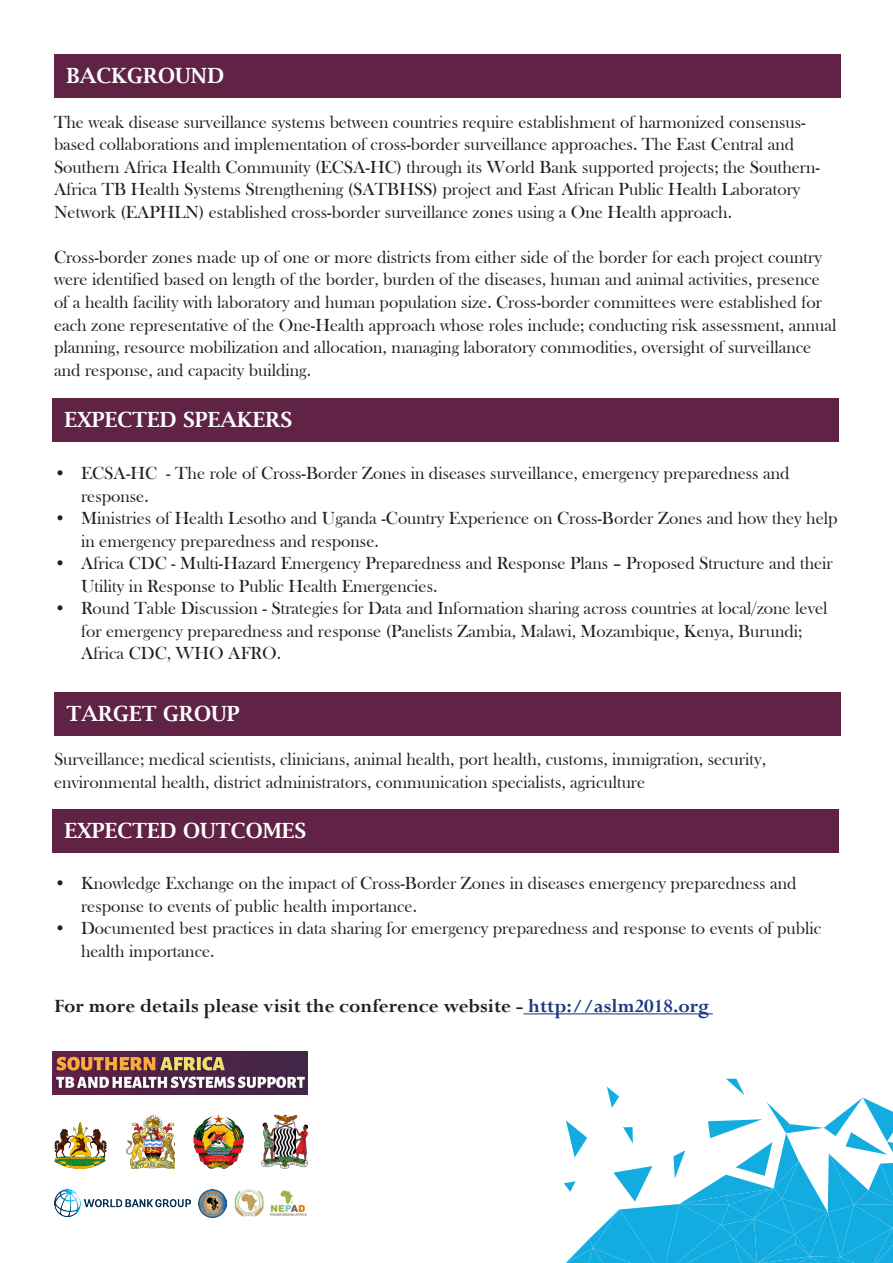
<style>
.page{position:relative;width:893px;height:1263px;background:#fff}
.page>*{position:absolute;margin:0;border:0;box-sizing:border-box;transform-origin:0 0}
.t1{font:700 21px "Perpetua";color:#231f20}
.t2{font:600 21px "Lucida Bright";color:#fff}
.t3{font:18px/22.5px "Bask Old Face";color:#231f20}
.s1{color:#1c397f}
</style>
<div class="page">
<div style="left:54px;top:54px;width:787px;height:44px;background:#602345"></div>
<div style="left:52px;top:398px;width:787px;height:44px;background:#602345"></div>
<div style="left:52px;top:809px;width:787px;height:44px;background:#602345"></div>
<div style="left:54px;top:692px;width:787px;height:44px;background:#602345"></div>
<svg style="left:564px;top:1079px;width:329px;height:184px"></svg>
<hr style="left:523px;top:1013px;width:190px;height:1px;background:#1c397f">
<img style="left:54px;top:1122px;width:53px;height:46px">
<img style="left:127px;top:1114px;width:47px;height:54px">
<img style="left:193px;top:1114px;width:50px;height:54px">
<img style="left:261px;top:1114px;width:47px;height:54px">
<img style="left:54px;top:1189px;width:137px;height:27px">
<img style="left:198px;top:1189px;width:29px;height:28px">
<img style="left:234px;top:1189px;width:73px;height:27px">
<img style="left:52px;top:1052px;width:256px;height:43px">
<p class="t2" style="left:66px;top:64px;width:159px">BACKGROUND</p>
<p class="t3" style="left:54px;top:111px;width:768px">The weak disease surveillance systems between countries require establishment of harmonized consensus&shy;based collaborations and implementation of cross-border surveillance approaches. The East Central and Southern Africa Health Community (ECSA-HC) through its World Bank supported projects; the Southern-Africa TB Health Systems Strengthening (SATBHSS) project and East African Public Health Laboratory Network (EAPHLN) established cross-border surveillance zones using a One Health approach.</p>
<p class="t3" style="left:54px;top:246px;width:784px">Cross-border zones made up of one or more districts from either side of the border for each project country were identified based on length of the border, burden of the diseases, human and animal activities, presence of a health facility with laboratory and human population size. Cross-border committees were established for each zone representative of the One-Health approach whose roles include; conducting risk assessment, annual planning, resource mobilization and allocation, managing laboratory commodities, oversight of surveillance and response, and capacity building.</p>
<p class="t2" style="left:64px;top:408px;width:229px">EXPECTED SPEAKERS</p>
<p class="t3" style="left:81px;top:462px;width:710px;text-indent:-27px">• ECSA-HC - The role of Cross-Border Zones in diseases surveillance, emergency preparedness and response.</p>
<p class="t3" style="left:81px;top:507px;width:758px;text-indent:-27px">• Ministries of Health Lesotho and Uganda -Country Experience on Cross-Border Zones and how they help in emergency preparedness and response.</p>
<p class="t3" style="left:81px;top:552px;width:753px;text-indent:-27px">• Africa CDC - Multi-Hazard Emergency Preparedness and Response Plans – Proposed Structure and their<br>Utility in Response to Public Health Emergencies.</p>
<p class="t3" style="left:81px;top:597px;width:748px;text-indent:-27px">• Round Table Discussion - Strategies for Data and Information sharing across countries at local/zone level for emergency preparedness and response (Panelists Zambia, Malawi, Mozambique, Kenya, Burundi;<br>Africa CDC, WHO AFRO.</p>
<p class="t2" style="left:66px;top:702px;width:175px">TARGET GROUP</p>
<p class="t3" style="left:54px;top:749px;width:713px">Surveillance; medical scientists, clinicians, animal health, port health, customs, immigration, security, environmental health, district administrators, communication specialists, agriculture</p>
<p class="t2" style="left:64px;top:819px;width:243px">EXPECTED OUTCOMES</p>
<p class="t3" style="left:81px;top:873px;width:717px;text-indent:-27px">• Knowledge Exchange on the impact of Cross-Border Zones in diseases emergency preparedness and response to events of public health importance.</p>
<p class="t3" style="left:81px;top:918px;width:742px;text-indent:-27px">• Documented best practices in data sharing for emergency preparedness and response to events of public health importance.</p>
<p class="t1" style="left:54px;top:993px;width:657px">For more details please visit the conference website - <span class="s1">http://aslm2018.org</span></p>
</div>
